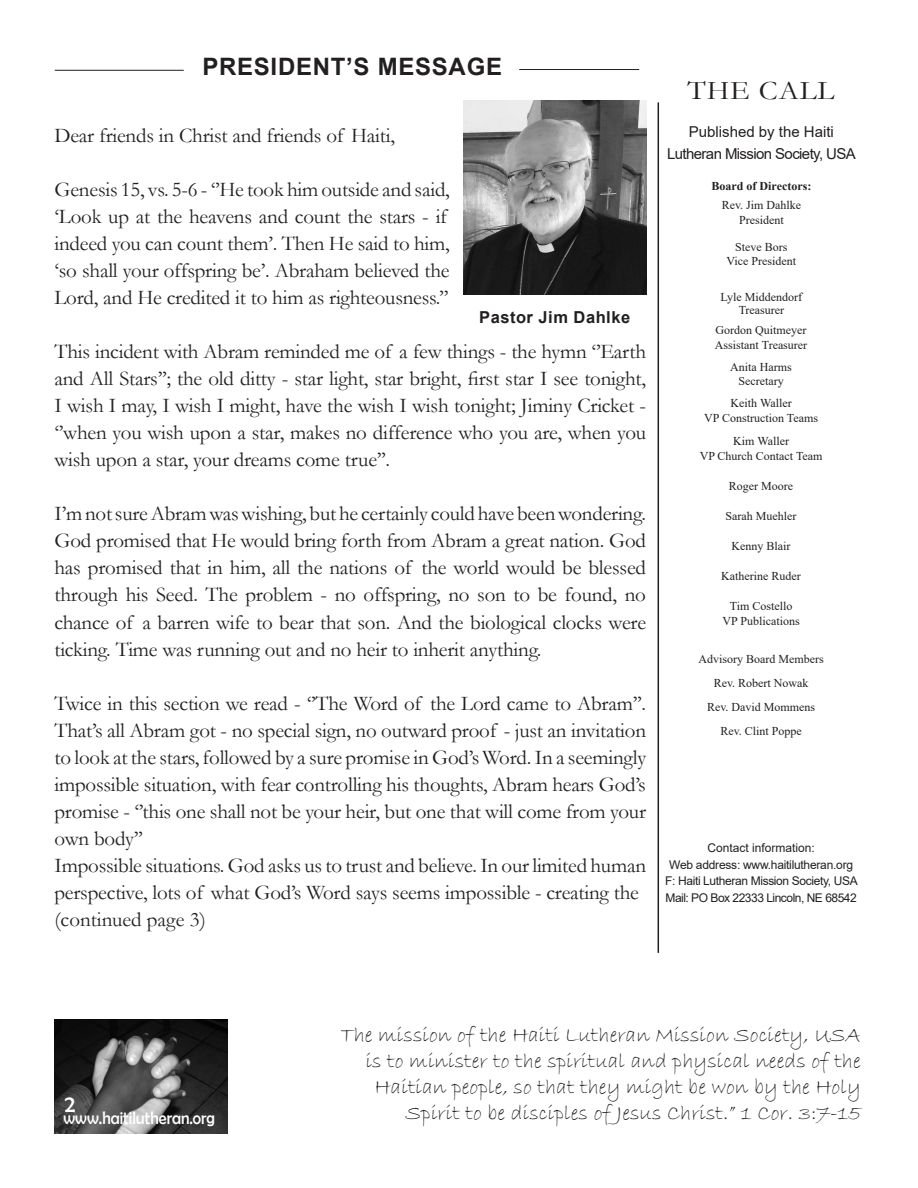
<style>
.page{position:relative;width:918px;height:1188px;background:#fff}
.page>*{position:absolute;margin:0;border:0;box-sizing:border-box;transform-origin:0 0}
.t1{font:27px "Garamond";letter-spacing:.03em;color:#231f20;scale:1.1 1}
.t2{font:700 24px "Arial";letter-spacing:.03em;color:#231f20}
.t3{font:24px "Berlin Sans FB";color:#fff;scale:.9 1}
.t4{font:21.75px "Bradley Hand ITC";color:#231f20}
.t5{font:21px/27px "Garamond";letter-spacing:-.01em;color:#231f20;text-align:justify}
.t6{font:18px "Berlin Sans FB";color:#fff;scale:.9 1}
.t7{font:700 16.5px "Arial";letter-spacing:.03em;color:#231f20}
.t8{font:15px "Arial";letter-spacing:-.04em;color:#231f20}
.t9{font:15px "Arial";color:#231f20}
.t10{font:12px "Times New Roman";color:#231f20}
.t11{font:12px "Arial";letter-spacing:-.03em;color:#231f20}
.t12{font:12px "Arial";color:#231f20}
.t13{font:700 12px "Times New Roman";color:#231f20}
</style>
<div class="page">
<img style="left:54px;top:1019px;width:174px;height:115px">
<hr style="left:658px;top:102px;width:1px;height:851px;background:#231f20">
<hr style="left:55px;top:70px;width:129px;height:1px;background:#231f20">
<hr style="left:519px;top:69px;width:120px;height:1px;background:#231f20">
<img style="left:463px;top:101px;width:183px;height:194px">
<p class="t2" style="left:202px;top:50px;width:301px">PRESIDENT’S MESSAGE</p>
<p class="t5" style="left:54px;top:121px;width:342px">Dear friends in Christ and friends of Haiti,</p>
<p class="t5" style="left:54px;top:175px;width:397px;text-align:left">Genesis 15, vs. 5-6 - ‘’He took him outside and said, ‘Look up at the heavens and count the stars - if indeed you can count them’. Then He said to him, ‘so shall your offspring be’. Abraham believed the Lord, and He credited it to him as righteousness.’’</p>
<p class="t5" style="left:54px;top:338px;width:593px">This incident with Abram reminded me of a few things - the hymn ‘’Earth and All Stars’’; the old ditty - star light, star bright, first star I see tonight, I wish I may, I wish I might, have the wish I wish tonight; Jiminy Cricket - ‘’when you wish upon a star, makes no difference who you are, when you wish upon a star, your dreams come true’’.</p>
<p class="t5" style="left:54px;top:500px;width:593px">I’m not sure Abram was wishing, but he certainly could have been wondering.<br>God promised that He would bring forth from Abram a great nation. God has promised that in him, all the nations of the world would be blessed through his Seed. The problem - no offspring, no son to be found, no chance of a barren wife to bear that son. And the biological clocks were ticking. Time was running out and no heir to inherit anything.</p>
<p class="t5" style="left:54px;top:689px;width:593px">Twice in this section we read - ‘’The Word of the Lord came to Abram’’.<br>That’s all Abram got - no special sign, no outward proof - just an invitation to look at the stars, followed by a sure promise in God’s Word. In a seemingly impossible situation, with fear controlling his thoughts, Abram hears God’s promise - ‘’this one shall not be your heir, but one that will come from your own body’’</p>
<p class="t5" style="left:54px;top:851px;width:593px;text-align:left">Impossible situations. God asks us to trust and believe. In our limited human perspective, lots of what God’s Word says seems impossible - creating the (continued page 3)</p>
<p class="t7" style="left:479px;top:306px;width:152px">Pastor Jim Dahlke</p>
<p class="t1" style="left:688px;top:73px;width:135px">THE CALL</p>
<p class="t9" style="left:689px;top:122px;width:147px">Published by the Haiti</p>
<p class="t8" style="left:667px;top:143px;width:190px">Lutheran Mission Society, USA</p>
<p class="t13" style="left:712px;top:177px;width:101px">Board of Directors:</p>
<p class="t10" style="left:722px;top:197px;width:81px">Rev. Jim Dahlke</p>
<p class="t10" style="left:739px;top:212px;width:46px">President</p>
<p class="t10" style="left:735px;top:239px;width:54px">Steve Bors</p>
<p class="t10" style="left:727px;top:252px;width:71px">Vice President</p>
<p class="t10" style="left:721px;top:288px;width:83px">Lyle Middendorf</p>
<p class="t10" style="left:739px;top:302px;width:47px">Treasurer</p>
<p class="t10" style="left:716px;top:321px;width:92px">Gordon Quitmeyer</p>
<p class="t10" style="left:715px;top:336px;width:94px">Assistant Treasurer</p>
<p class="t10" style="left:730px;top:359px;width:63px">Anita Harms</p>
<p class="t10" style="left:738px;top:372px;width:47px">Secretary</p>
<p class="t10" style="left:731px;top:395px;width:63px">Keith Waller</p>
<p class="t10" style="left:704px;top:410px;width:115px">VP Construction Teams</p>
<p class="t10" style="left:733px;top:432px;width:57px">Kim Waller</p>
<p class="t10" style="left:700px;top:447px;width:124px">VP Church Contact Team</p>
<p class="t10" style="left:729px;top:477px;width:66px">Roger Moore</p>
<p class="t10" style="left:726px;top:507px;width:72px">Sarah Muehler</p>
<p class="t10" style="left:732px;top:537px;width:60px">Kenny Blair</p>
<p class="t10" style="left:721px;top:567px;width:81px">Katherine Ruder</p>
<p class="t10" style="left:730px;top:597px;width:64px">Tim Costello</p>
<p class="t10" style="left:723px;top:612px;width:79px">VP Publications</p>
<p class="t10" style="left:698px;top:651px;width:127px">Advisory Board Members</p>
<p class="t10" style="left:714px;top:675px;width:96px">Rev. Robert Nowak</p>
<p class="t10" style="left:707px;top:699px;width:110px">Rev. David Mommens</p>
<p class="t10" style="left:720px;top:723px;width:83px">Rev. Clint Poppe</p>
<p class="t12" style="left:707px;top:840px;width:109px">Contact information:</p>
<p class="t11" style="left:669px;top:856px;width:185px">Web address: www.haitilutheran.org</p>
<p class="t11" style="left:665px;top:873px;width:194px">F: Haiti Lutheran Mission Society, USA</p>
<p class="t11" style="left:665px;top:889px;width:193px">Mail: PO Box 22333 Lincoln, NE 68542</p>
<p class="t3" style="left:65px;top:1091px;width:13px">2</p>
<p class="t6" style="left:63px;top:1108px;width:170px">www.haitilutheran.org</p>
<p class="t4" style="left:341px;top:1021px;width:522px">The mission of the Haiti Lutheran Mission Society, USA</p>
<p class="t4" style="left:366px;top:1047px;width:497px">is to minister to the spiritual and physical needs of the</p>
<p class="t4" style="left:375px;top:1073px;width:488px">Haitian people, so that they might be won by the Holy</p>
<p class="t4" style="left:406px;top:1100px;width:457px">Spirit to be disciples of Jesus Christ.” 1 Cor. 3:7-15</p>
</div>
